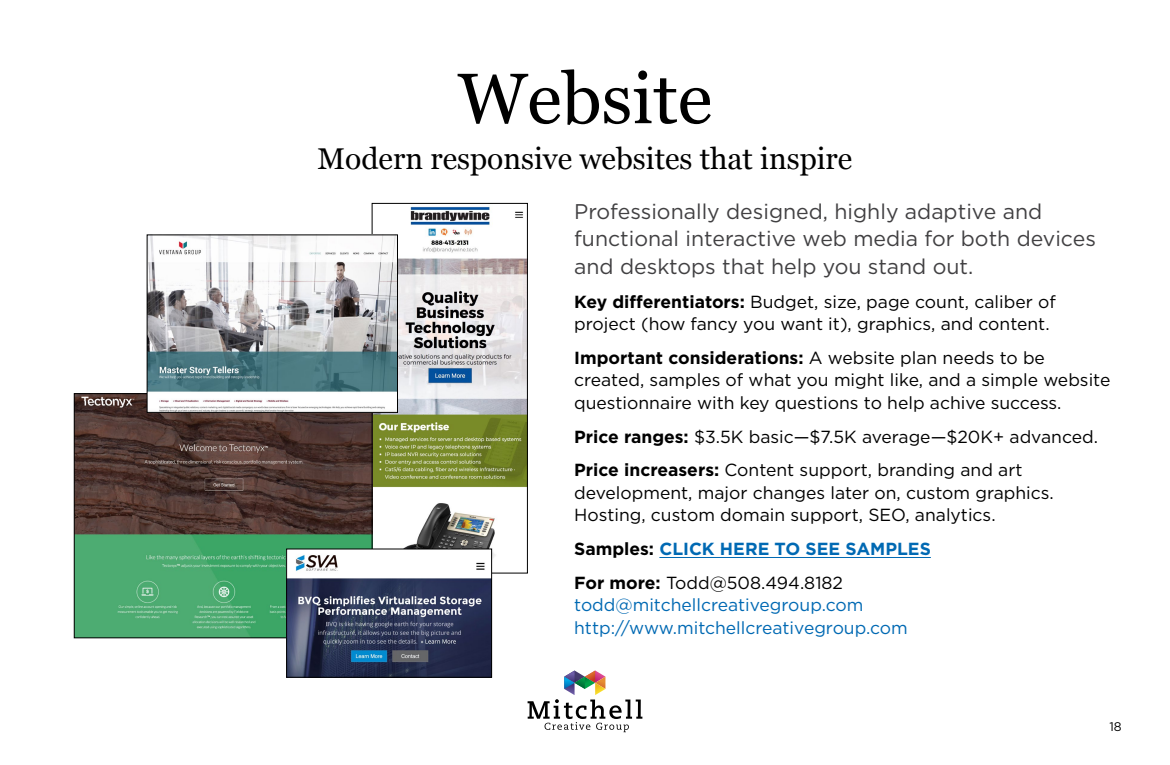
<style>
.page{position:relative;width:1170px;height:765px;background:#fff}
.page>*{position:absolute;margin:0;border:0;box-sizing:border-box;transform-origin:0 0}
.t1{font:71.25px "Georgia";color:#000}
.t2{font:30px "Georgia";color:#000}
.t3{font:21.25px/27.5px "Gotham";color:#414042}
.t4{font:17.5px/22.5px "Gotham";color:#000}
.t5{font:17.5px/22.5px "Gotham";color:#0069b3}
.t6{font:700 17.5px "Gotham";color:#0069b3}
.t7{font:12.5px "Gotham";color:#000}
.s1{font-weight:700}
.s2{color:#000}
.s3{font-weight:700;color:#000}
</style>
<div class="page">
<svg style="left:528px;top:671px;width:114px;height:61px"></svg>
<hr style="left:659px;top:557px;width:272px;height:1px;background:#0069b3">
<img style="left:374px;top:206px;width:152px;height:365px">
<div style="left:372px;top:203px;width:156px;height:370px;border:1px solid #000"></div>
<img style="left:76px;top:395px;width:294px;height:241px">
<img style="left:149px;top:237px;width:247px;height:174px">
<div style="left:147px;top:235px;width:251px;height:178px;border:1px solid #000"></div>
<img style="left:288px;top:551px;width:202px;height:124px">
<div style="left:286px;top:549px;width:206px;height:128px;border:1px solid #000"></div>
<p class="t1" style="left:458px;top:47px;width:256px">Website</p>
<p class="t2" style="left:317px;top:137px;width:536px">Modern responsive websites that inspire</p>
<p class="t3" style="left:574px;top:197px;width:523px">Professionally designed, highly adaptive and functional interactive web media for both devices and desktops that help you stand out.</p>
<p class="t4" style="left:574px;top:290px;width:483px"><span class="s1">Key differentiators:</span> Budget, size, page count, caliber of project (how fancy you want it), graphics, and content.</p>
<p class="t4" style="left:574px;top:346px;width:538px"><span class="s1">Important considerations:</span> A website plan needs to be created, samples of what you might like, and a simple website questionnaire with key questions to help achive success.</p>
<p class="t4" style="left:574px;top:425px;width:525px"><span class="s1">Price ranges:</span> $3.5K basic—$7.5K average—$20K+ advanced.</p>
<p class="t4" style="left:574px;top:459px;width:481px"><span class="s1">Price increasers:</span> Content support, branding and art development, major changes later on, custom graphics.<br>Hosting, custom domain support, SEO, analytics.</p>
<p class="t6" style="left:574px;top:539px;width:358px"><span class="s2">Samples:</span> CLICK HERE TO SEE SAMPLES</p>
<p class="t5" style="left:574px;top:571px;width:335px"><span class="s3">For more:</span> <span class="s2">Todd@508.494.8182 </span>todd@mitchellcreativegroup.com http://www.mitchellcreativegroup.com</p>
<p class="t7" style="left:1110px;top:720px;width:14px">18</p>
</div>
